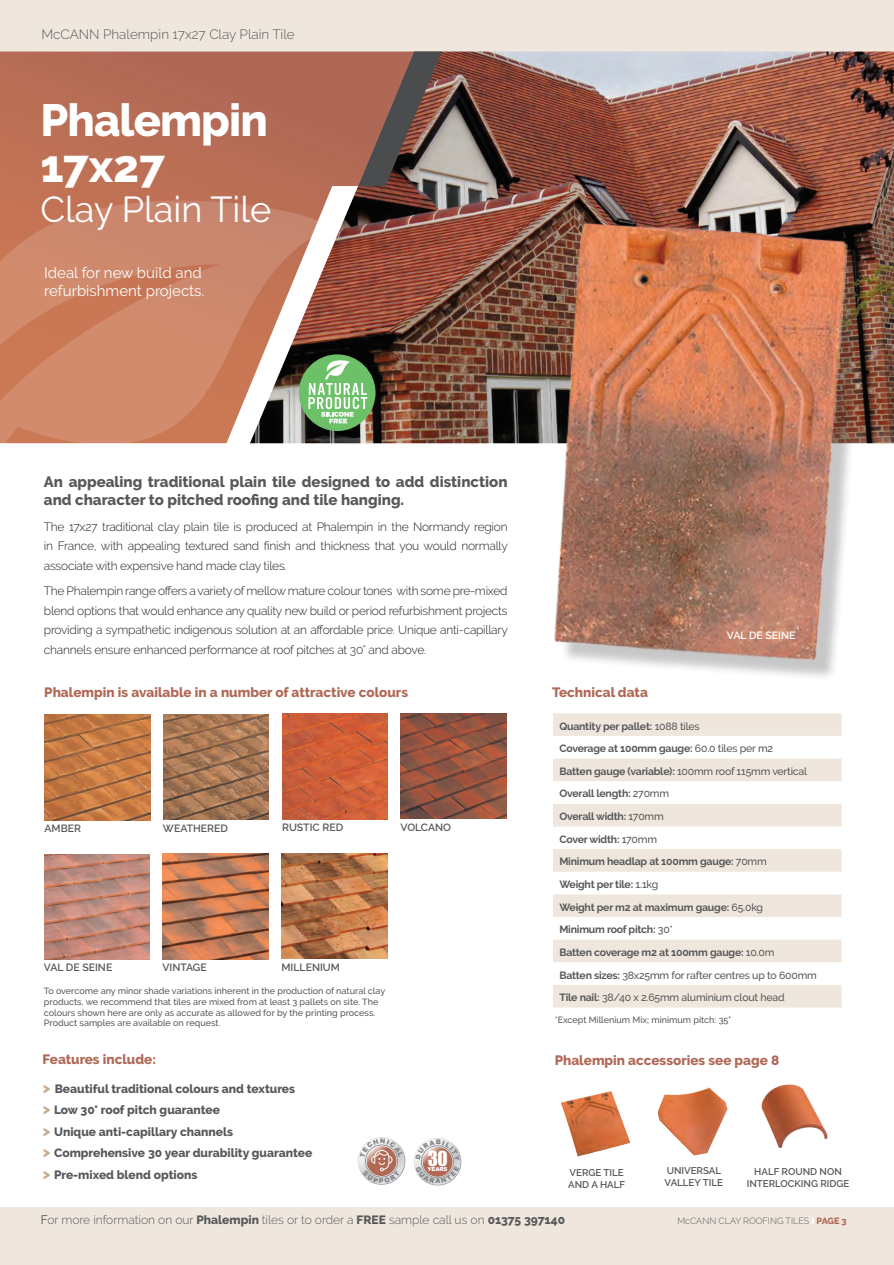
<style>
.page{position:relative;width:894px;height:1265px;background:#fff}
.page>*{position:absolute;margin:0;border:0;box-sizing:border-box;transform-origin:0 0}
.t1{font:800 45px/46.2px "Raleway";letter-spacing:-.02em;color:#fff}
.t2{font:36px "Raleway";color:#fff}
.t3{font:19.05px "Impact";color:#fff}
.t4{font:800 15px/18px "Raleway";color:#57585a}
.t5{font:15px/18px "Raleway";color:#fff}
.t6{font:800 13.5px "Raleway";color:#b06856}
.t7{font:300 13.5px "Raleway";color:#57585a}
.t8{font:300 12px/19.5px "Raleway";letter-spacing:-.02em;color:#231f20;text-align:justify}
.t9{font:800 12px/21.6px "Raleway";color:#57585a}
.t10{font:300 12px "Raleway";color:#57585a}
.t11{font:700 10.5px/22.6px "Raleway";letter-spacing:-.02em;color:#57585a}
.t12{font:600 10.5px "Raleway";color:#57585a}
.t13{font:600 10.5px "Raleway";color:#fff}
.t14{font:600 9.75px/11.7px "Raleway";color:#57585a}
.t15{font:500 9px/10.8px "Raleway";color:#57585a}
.t16{font:300 9px "Raleway";color:#57585a}
.t17{font:900 5.55px "Arial";letter-spacing:-.02em;color:#fff}
.s1{font-size:15px;color:#c5ac90}
.s2{font-weight:500}
.s3{font-weight:600}
.s4{color:#231f20}
.s5{font-weight:800}
.s6{font-weight:800;color:#fff}
.s7{font-weight:800;color:#b06856}
</style>
<div class="page">
<div style="left:0;top:1206px;width:894px;height:59px;background:#efe7dd"></div>
<div style="left:0;top:0;width:894px;height:52px;background:#efe7dd"></div>
<img style="left:414px;top:52px;width:480px;height:391px">
<svg style="left:0;top:52px;width:414px;height:391px;background:#a3604c"></svg>
<img style="left:358px;top:52px;width:84px;height:134px">
<div style="left:560px;top:229px;width:309px;height:452px;background:#231f20;opacity:.25"></div>
<img style="left:536px;top:212px;width:327px;height:468px">
<svg style="left:358px;top:1137px;width:47px;height:47px"></svg>
<img style="left:45px;top:714px;width:105px;height:106px">
<img style="left:163px;top:714px;width:106px;height:106px">
<img style="left:282px;top:713px;width:106px;height:106px">
<img style="left:401px;top:713px;width:105px;height:106px">
<img style="left:44px;top:854px;width:106px;height:105px">
<img style="left:163px;top:853px;width:105px;height:106px">
<img style="left:282px;top:853px;width:105px;height:105px">
<svg style="left:553px;top:713px;width:288px;height:294px;fill:#efe7dd"></svg>
<div style="left:299px;top:354px;width:76px;height:77px;background:#6cc068;border-radius:50%"></div>
<svg style="left:339px;top:358px;width:28px;height:65px"></svg>
<svg style="left:0;top:170px;width:339px;height:274px;background:#c4876c"></svg>
<img style="left:561px;top:1091px;width:69px;height:65px">
<img style="left:659px;top:1087px;width:68px;height:69px">
<img style="left:761px;top:1084px;width:67px;height:65px">
<svg style="left:360px;top:1138px;width:43px;height:45px"></svg>
<svg style="left:415px;top:1139px;width:45px;height:44px"></svg>
<p class="t7" style="left:41px;top:26px;width:255px">McCANN Phalempin 17x27 Clay Plain Tile</p>
<h1 class="t1" style="left:40px;top:97px;width:229px">Phalempin<br>17x27</h1>
<h2 class="t2" style="left:40px;top:188px;width:232px">Clay Plain Tile</h2>
<p class="t5" style="left:44px;top:263px;width:162px">Ideal for new build and refurbishment projects.</p>
<p class="t4" style="left:44px;top:473px;width:465px">An appealing traditional plain tile designed to add distinction and character to pitched roofing and tile hanging.</p>
<p class="t8" style="left:44px;top:516px;width:465px">The 17x27 traditional clay plain tile is produced at Phalempin in the Normandy region in France, with appealing textured sand finish and thickness that you would normally associate with expensive hand made clay tiles.</p>
<p class="t8" style="left:44px;top:581px;width:465px">The Phalempin range offers a variety of mellow mature colour tones with some pre-mixed blend options that would enhance any quality new build or period refurbishment projects providing a sympathetic indigenous solution at an affordable price. Unique anti-capillary channels ensure enhanced performance at roof pitches at 30° and above.</p>
<p class="t6" style="left:44px;top:684px;width:365px">Phalempin is available in a number of attractive colours</p>
<p class="t12" style="left:45px;top:822px;width:38px">AMBER</p>
<p class="t12" style="left:163px;top:821px;width:67px">WEATHERED</p>
<p class="t12" style="left:282px;top:821px;width:63px">RUSTIC RED</p>
<p class="t12" style="left:400px;top:821px;width:52px">VOLCANO</p>
<p class="t12" style="left:44px;top:961px;width:70px">VAL DE SEINE</p>
<p class="t12" style="left:162px;top:961px;width:46px">VINTAGE</p>
<p class="t12" style="left:281px;top:960px;width:60px">MILLENIUM</p>
<p class="t15" style="left:44px;top:985px;width:343px">To overcome any minor shade variations inherent in the production of natural clay products, we recommend that tiles are mixed from at least 3 pallets on site. The colours shown here are only as accurate as allowed for by the printing process.<br>Product samples are available on request.</p>
<p class="t6" style="left:43px;top:1051px;width:115px">Features include:</p>
<p class="t9" style="left:43px;top:1077px;width:271px"><span class="s1">&gt;</span> Beautiful traditional colours and textures<br><span class="s1">&gt;</span> Low 30° roof pitch guarantee<br><span class="s1">&gt;</span> Unique anti-capillary channels<br><span class="s1">&gt;</span> Comprehensive 30 year durability guarantee <span class="s1">&gt;</span> Pre-mixed blend options</p>
<h3 class="t3" style="left:428px;top:1143px;width:21px">30</h3>
<p class="t17" style="left:427px;top:1165px;width:22px">YEARS</p>
<p class="t6" style="left:552px;top:685px;width:97px">Technical data</p>
<p class="t13" style="left:727px;top:629px;width:70px">VAL DE SEINE</p>
<p class="t11" style="left:559px;top:714px;width:259px">Quantity per pallet: <span class="s2">1088 tiles<br></span>Coverage at 100mm gauge: <span class="s2">60.0 tiles per m2<br></span>Batten gauge (variable): <span class="s2">100mm roof 115mm vertical </span>Overall length: <span class="s2">270mm<br></span>Overall width: <span class="s2">170mm<br></span>Cover width: <span class="s2">170mm<br></span>Minimum headlap at 100mm gauge: <span class="s2">70mm<br></span>Weight per tile: <span class="s2">1.1kg<br></span>Weight per m2 at maximum gauge: <span class="s2">65.0kg<br></span>Minimum roof pitch: <span class="s2">30*<br></span>Batten coverage m2 at 100mm gauge: <span class="s2">10.0m<br></span>Batten sizes: <span class="s2">38x25mm for rafter centres up to 600mm </span>Tile nail: <span class="s2">38/40 x 2.65mm aluminium clout head</span></p>
<p class="t15" style="left:555px;top:1014px;width:178px">*Except Millenium Mix; minimum pitch: 35<span class="s3">°</span></p>
<p class="t6" style="left:555px;top:1052px;width:226px">Phalempin accessories see page 8</p>
<p class="t14" style="left:568px;top:1166px;width:58px">VERGE TILE<br>AND A HALF</p>
<p class="t14" style="left:664px;top:1165px;width:60px">UNIVERSAL<br>VALLEY TILE</p>
<p class="t14" style="left:747px;top:1166px;width:104px;text-align:center">HALF ROUND NON<br>INTERLOCKING RIDGE</p>
<p class="t10" style="left:41px;top:1213px;width:526px"><span class="s4">F</span>or more information on our <span class="s5">Phalempin</span> tiles or to order a <span class="s5">FREE</span> sample call us on <span class="s5">01375 397140</span></p>
<p class="t16" style="left:677px;top:1215px;width:171px">McCANN CLAY ROOFING TILES <span class="s6">I</span> <span class="s7">PAGE 3</span></p>
</div>
